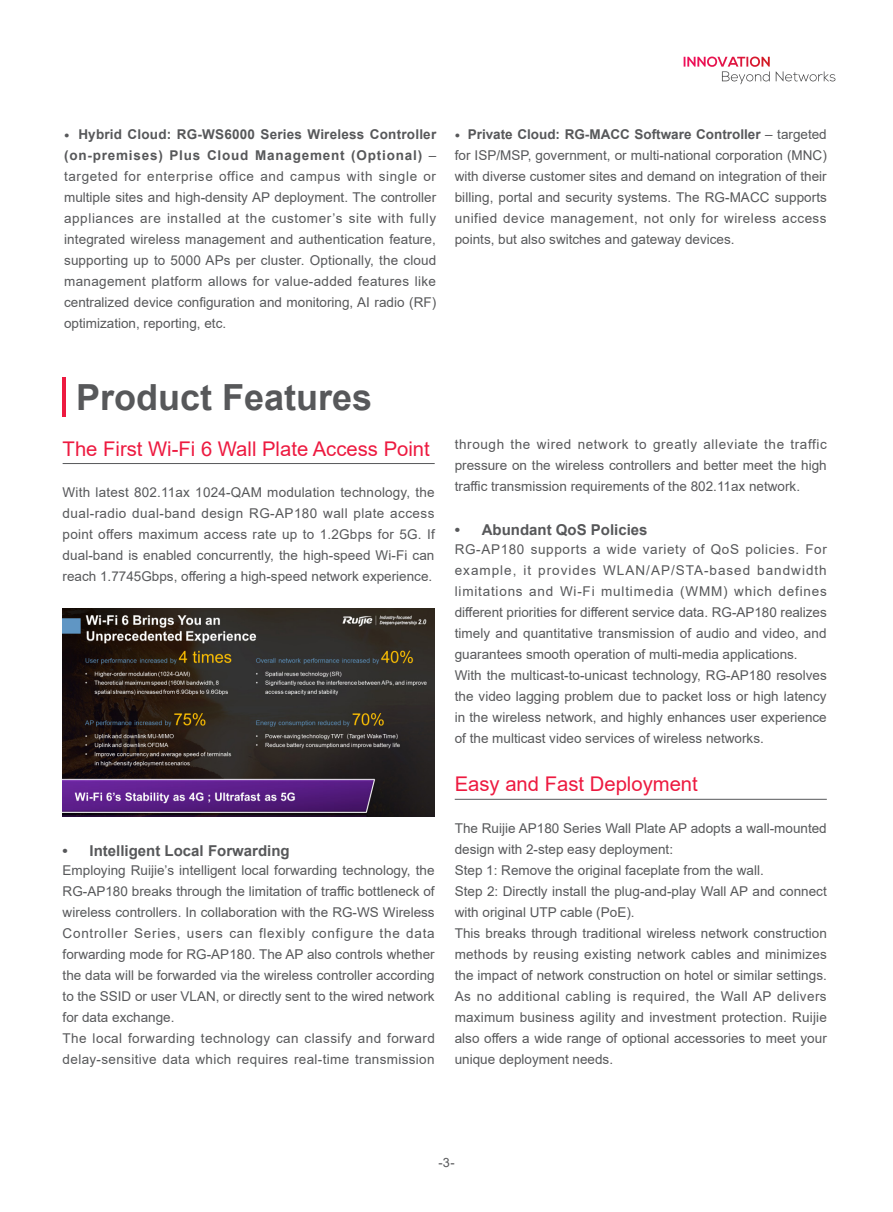
<style>
.page{position:relative;width:893px;height:1212px;background:#fff}
.page>*{position:absolute;margin:0;border:0;box-sizing:border-box;transform-origin:0 0}
.t1{font:700 36px "Arial";color:#57585a}
.正文{font:20.25px "Arial";color:#ed1a40}
.t2{font:700 15px "Arial";color:#57585a}
.正文-2{font:13.5px/21px "Arial";color:#57585a;text-align:justify}
.正文-3{font:13.5px/21px "Arial";letter-spacing:.025em;color:#57585a}
.t3{font:12.75px "Arial";color:#57585a}
.s1{font-size:9px}
.s2{font-weight:700}
</style>
<div class="page">
<svg style="left:684px;top:57px;width:86px;height:27px"></svg>
<svg style="left:776px;top:71px;width:59px;height:10px"></svg>
<hr style="left:63px;top:377px;width:3px;height:39px;background:#ed1a40">
<hr style="left:63px;top:463px;width:372px;height:1px;background:#57585a">
<img style="left:63px;top:608px;width:372px;height:208px">
<hr style="left:455px;top:799px;width:372px;height:1px;background:#57585a">
<p class="正文-2" style="left:64px;top:124px;width:374px"><span class="s1">●</span> <span class="s2">Hybrid Cloud: RG-WS6000 Series Wireless Controller (on-premises) Plus Cloud Management (Optional)</span> – targeted for enterprise office and campus with single or multiple sites and high-density AP deployment. The controller appliances are installed at the customer’s site with fully integrated wireless management and authentication feature, supporting up to 5000 APs per cluster. Optionally, the cloud management platform allows for value-added features like centralized device configuration and monitoring, AI radio (RF) optimization, reporting, etc.</p>
<p class="正文-2" style="left:455px;top:124px;width:374px"><span class="s1">●</span> <span class="s2">Private Cloud: RG-MACC Software Controller</span> – targeted for ISP/MSP, government, or multi-national corporation (MNC) with diverse customer sites and demand on integration of their billing, portal and security systems. The RG-MACC supports unified device management, not only for wireless access points, but also switches and gateway devices.</p>
<p class="t1" style="left:76px;top:371px;width:298px">Product Features</p>
<p class="正文" style="left:63px;top:434px;width:369px">The First Wi-Fi 6 Wall Plate Access Point</p>
<p class="正文-2" style="left:63px;top:482px;width:374px">With latest 802.11ax 1024-QAM modulation technology, the dual-radio dual-band design RG-AP180 wall plate access point offers maximum access rate up to 1.2Gbps for 5G. If dual-band is enabled concurrently, the high-speed Wi-Fi can reach 1.7745Gbps, offering a high-speed network experience.</p>
<p class="t2" style="left:63px;top:840px;width:229px">• Intelligent Local Forwarding</p>
<p class="正文-2" style="left:63px;top:860px;width:374px">Employing Ruijie’s intelligent local forwarding technology, the RG-AP180 breaks through the limitation of traffic bottleneck of wireless controllers. In collaboration with the RG-WS Wireless Controller Series, users can flexibly configure the data forwarding mode for RG-AP180. The AP also controls whether the data will be forwarded via the wireless controller according to the SSID or user VLAN, or directly sent to the wired network for data exchange.</p>
<p class="正文-3" style="left:63px;top:1028px;width:374px">The local forwarding technology can classify and forward delay-sensitive data which requires real-time transmission</p>
<p class="正文-2" style="left:455px;top:434px;width:374px">through the wired network to greatly alleviate the traffic pressure on the wireless controllers and better meet the high traffic transmission requirements of the 802.11ax network.</p>
<p class="t2" style="left:455px;top:519px;width:194px">• Abundant QoS Policies</p>
<p class="正文-2" style="left:455px;top:539px;width:374px">RG-AP180 supports a wide variety of QoS policies. For example, it provides WLAN/AP/STA-based bandwidth limitations and Wi-Fi multimedia (WMM) which defines different priorities for different service data. RG-AP180 realizes timely and quantitative transmission of audio and video, and guarantees smooth operation of multi-media applications.</p>
<p class="正文-2" style="left:455px;top:665px;width:374px">With the multicast-to-unicast technology, RG-AP180 resolves the video lagging problem due to packet loss or high latency in the wireless network, and highly enhances user experience of the multicast video services of wireless networks.</p>
<p class="正文" style="left:455px;top:770px;width:245px">Easy and Fast Deployment</p>
<p class="正文-2" style="left:455px;top:818px;width:374px">The Ruijie AP180 Series Wall Plate AP adopts a wall-mounted design with 2-step easy deployment:</p>
<p class="正文-2" style="left:455px;top:860px;width:311px">Step 1: Remove the original faceplate from the wall.</p>
<p class="正文-2" style="left:455px;top:881px;width:374px">Step 2: Directly install the plug-and-play Wall AP and connect with original UTP cable (PoE).</p>
<p class="正文-2" style="left:455px;top:923px;width:374px">This breaks through traditional wireless network construction methods by reusing existing network cables and minimizes the impact of network construction on hotel or similar settings.<br>As no additional cabling is required, the Wall AP delivers maximum business agility and investment protection. Ruijie also offers a wide range of optional accessories to meet your unique deployment needs.</p>
<p class="t3" style="left:438px;top:1153px;width:18px">-3-</p>
</div>
